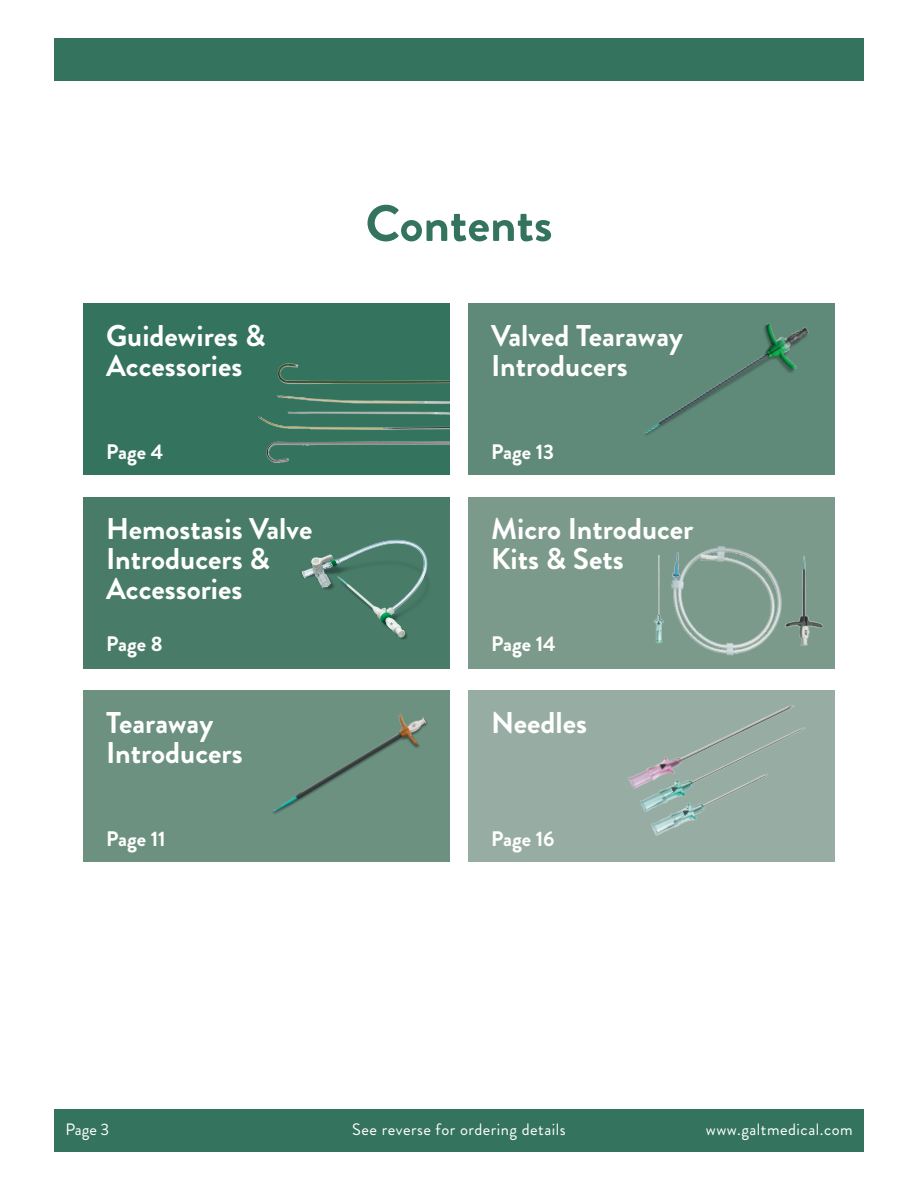
<style>
.page{position:relative;width:918px;height:1188px;background:#fff}
.page>*{position:absolute;margin:0;border:0;box-sizing:border-box;transform-origin:0 0}
.t1{font:700 51px "Brandon Grotesque";color:#34735e}
.t2{font:700 30px "Brandon Grotesque";color:#fff}
.t3{font:700 21px "Brandon Grotesque";color:#fff}
.t4{font:16.5px "Brandon Grotesque";letter-spacing:.03em;color:#fff}
</style>
<div class="page">
<div style="left:54px;top:39px;width:810px;height:42px;background:#34735e"></div>
<div style="left:54px;top:1109px;width:810px;height:42px;background:#34735e"></div>
<div style="left:468px;top:497px;width:367px;height:172px;background:#7b9a8c"></div>
<div style="left:468px;top:691px;width:367px;height:171px;background:#97ada4"></div>
<div style="left:83px;top:304px;width:367px;height:171px;background:#34735e"></div>
<div style="left:468px;top:304px;width:367px;height:171px;background:#5f8978"></div>
<div style="left:83px;top:691px;width:367px;height:171px;background:#6c9181"></div>
<div style="left:83px;top:497px;width:367px;height:172px;background:#487c69"></div>
<img style="left:300px;top:539px;width:128px;height:101px">
<img style="left:273px;top:714px;width:154px;height:100px">
<img style="left:628px;top:705px;width:177px;height:131px">
<img style="left:644px;top:323px;width:165px;height:112px">
<img style="left:258px;top:363px;width:191px;height:100px">
<img style="left:627px;top:546px;width:200px;height:145px">
<p class="t1" style="left:365px;top:188px;width:189px">Contents</p>
<p class="t2" style="left:106px;top:315px;width:161px">Guidewires &amp;</p>
<p class="t2" style="left:106px;top:345px;width:138px">Accessories</p>
<p class="t2" style="left:491px;top:315px;width:193px">Valved Tearaway</p>
<p class="t2" style="left:491px;top:345px;width:138px">Introducers</p>
<p class="t3" style="left:106px;top:437px;width:58px">Page 4</p>
<p class="t3" style="left:491px;top:437px;width:64px">Page 13</p>
<p class="t2" style="left:106px;top:508px;width:208px">Hemostasis Valve</p>
<p class="t2" style="left:106px;top:538px;width:165px">Introducers &amp;</p>
<p class="t2" style="left:106px;top:568px;width:138px">Accessories</p>
<p class="t2" style="left:491px;top:508px;width:204px">Micro Introducer</p>
<p class="t2" style="left:491px;top:538px;width:134px">Kits &amp; Sets</p>
<p class="t3" style="left:106px;top:629px;width:58px">Page 8</p>
<p class="t3" style="left:491px;top:629px;width:66px">Page 14</p>
<p class="t2" style="left:106px;top:702px;width:109px">Tearaway</p>
<p class="t2" style="left:106px;top:732px;width:138px">Introducers</p>
<p class="t2" style="left:491px;top:702px;width:97px">Needles</p>
<p class="t3" style="left:106px;top:824px;width:61px">Page 11</p>
<p class="t3" style="left:491px;top:824px;width:65px">Page 16</p>
<p class="t4" style="left:65px;top:1118px;width:45px">Page 3</p>
<p class="t4" style="left:352px;top:1118px;width:215px">See reverse for ordering details</p>
<p class="t4" style="left:706px;top:1118px;width:148px">www.galtmedical.com</p>
</div>
